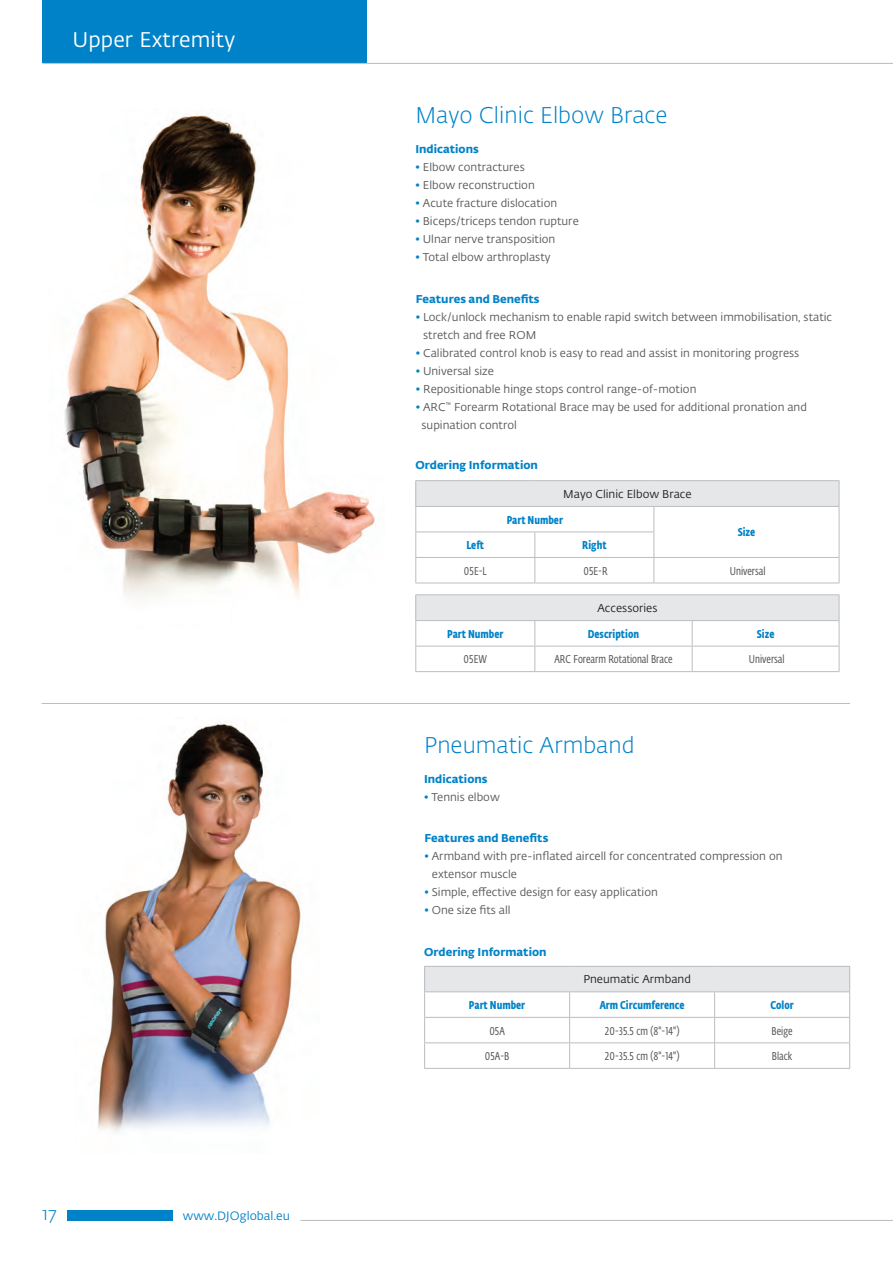
<style>
.page{position:relative;width:893px;height:1263px;background:#fff}
.page>*{position:absolute;margin:0;border:0;box-sizing:border-box;transform-origin:0 0}
.Product_names{font:300 22.5px "Fedra Sans Alt Pro";color:#0082c8}
.BodyCopy_2_product{font:21px "Fedra Sans Alt Pro";letter-spacing:.005em;color:#fff}
.t1{font:300 18px "Fedra Sans Alt Pro";color:#0082c8}
.t2{font:12px "Fedra Sans Alt Std";color:#0082c8}
.t3{font:11.25px/18px "Fedra Sans Alt Pro";color:#57585a}
.OrderInfo_Body_2_Pro{font:11.25px "Fe Sa Cond Alt Pro";color:#57585a}
.t4{font:700 11.25px "Fedra Sans Alt Pro";color:#0082c8}
.t5{font:700 11.25px "Fe Sa Cond Alt Pro";color:#0082c8}
.t6{font:11.25px "Fedra Sans Alt Pro";color:#231f20}
.s1{color:#0082c8}
</style>
<div class="page">
<div style="left:43px;top:0;width:324px;height:63px;background:#0082c8"></div>
<hr style="left:43px;top:63px;width:850px;height:1px;background:#bcbdc0">
<div style="left:67px;top:1210px;width:106px;height:11px;background:#0082c8"></div>
<hr style="left:300px;top:1220px;width:593px;height:1px;background:#bcbdc0">
<img style="left:98px;top:723px;width:205px;height:409px">
<hr style="left:42px;top:703px;width:808px;height:1px;background:#bcbdc0">
<hr style="left:424px;top:1068px;width:146px;height:1px;background:#bcbdc0">
<hr style="left:570px;top:1068px;width:145px;height:1px;background:#bcbdc0">
<hr style="left:715px;top:1068px;width:135px;height:1px;background:#bcbdc0">
<hr style="left:424px;top:966px;width:146px;height:1px;background:#bcbdc0">
<hr style="left:570px;top:966px;width:145px;height:1px;background:#bcbdc0">
<hr style="left:715px;top:966px;width:135px;height:1px;background:#bcbdc0">
<svg style="left:424px;top:967px;width:426px;height:101px"></svg>
<hr style="left:715px;top:1017px;width:135px;height:1px;background:#bcbdc0">
<img style="left:64px;top:114px;width:311px;height:484px">
<hr style="left:415px;top:594px;width:120px;height:1px;background:#bcbdc0">
<hr style="left:535px;top:594px;width:157px;height:1px;background:#bcbdc0">
<hr style="left:692px;top:594px;width:147px;height:1px;background:#bcbdc0">
<svg style="left:415px;top:595px;width:425px;height:77px"></svg>
<hr style="left:692px;top:646px;width:147px;height:1px;background:#bcbdc0">
<hr style="left:415px;top:583px;width:120px;height:1px;background:#bcbdc0">
<hr style="left:535px;top:583px;width:119px;height:1px;background:#bcbdc0">
<hr style="left:654px;top:583px;width:185px;height:1px;background:#bcbdc0">
<hr style="left:415px;top:480px;width:120px;height:1px;background:#bcbdc0">
<hr style="left:535px;top:480px;width:119px;height:1px;background:#bcbdc0">
<hr style="left:654px;top:480px;width:185px;height:1px;background:#bcbdc0">
<svg style="left:415px;top:481px;width:425px;height:102px"></svg>
<hr style="left:654px;top:557px;width:185px;height:1px;background:#bcbdc0">
<p class="BodyCopy_2_product" style="left:73px;top:25px;width:164px">Upper Extremity</p>
<h3 class="t1" style="left:42px;top:1202px;width:16px">17</h3>
<p class="t2" style="left:183px;top:1208px;width:109px">www.DJOglobal.eu</p>
<p class="Product_names" style="left:415px;top:100px;width:254px">Mayo Clinic Elbow Brace</p>
<p class="t4" style="left:415px;top:140px;width:65px">Indications</p>
<p class="t3" style="left:415px;top:158px;width:111px"><span class="s1">•</span> Elbow contractures</p>
<p class="t3" style="left:415px;top:176px;width:121px"><span class="s1">•</span> Elbow reconstruction</p>
<p class="t3" style="left:415px;top:194px;width:143px"><span class="s1">•</span> Acute fracture dislocation</p>
<p class="t3" style="left:415px;top:212px;width:165px"><span class="s1">•</span> Biceps/triceps tendon rupture</p>
<p class="t3" style="left:415px;top:230px;width:141px"><span class="s1">•</span> Ulnar nerve transposition</p>
<p class="t3" style="left:415px;top:248px;width:137px"><span class="s1">•</span> Total elbow arthroplasty</p>
<p class="t4" style="left:416px;top:290px;width:125px">Features and Benefits</p>
<p class="t3" style="left:423px;top:308px;width:410px;text-indent:-8px"><span class="s1">•</span> Lock/unlock mechanism to enable rapid switch between immobilisation, static stretch and free ROM</p>
<p class="t3" style="left:416px;top:344px;width:385px"><span class="s1">•</span> Calibrated control knob is easy to read and assist in monitoring progress</p>
<p class="t3" style="left:416px;top:362px;width:80px"><span class="s1">•</span> Universal size</p>
<p class="t3" style="left:416px;top:380px;width:282px"><span class="s1">•</span> Repositionable hinge stops control range-of-motion</p>
<p class="t3" style="left:416px;top:398px;width:393px"><span class="s1">•</span> ARC<sup>™</sup> Forearm Rotational Brace may be used for additional pronation and</p>
<p class="t3" style="left:422px;top:416px;width:97px">supination control</p>
<p class="t4" style="left:415px;top:456px;width:124px">Ordering Information</p>
<p class="t6" style="left:563px;top:486px;width:130px">Mayo Clinic Elbow Brace</p>
<p class="t5" style="left:507px;top:511px;width:58px">Part Number</p>
<p class="t5" style="left:738px;top:524px;width:19px">Size</p>
<p class="t5" style="left:466px;top:537px;width:19px">Left</p>
<p class="t5" style="left:582px;top:537px;width:26px">Right</p>
<p class="OrderInfo_Body_2_Pro" style="left:464px;top:563px;width:24px">05E-L</p>
<p class="OrderInfo_Body_2_Pro" style="left:583px;top:563px;width:26px">05E-R</p>
<p class="OrderInfo_Body_2_Pro" style="left:730px;top:563px;width:37px">Universal</p>
<p class="t6" style="left:597px;top:600px;width:62px">Accessories</p>
<p class="t5" style="left:447px;top:625px;width:58px">Part Number</p>
<p class="t5" style="left:588px;top:625px;width:53px">Description</p>
<p class="t5" style="left:757px;top:625px;width:19px">Size</p>
<p class="OrderInfo_Body_2_Pro" style="left:464px;top:652px;width:25px">05EW</p>
<p class="OrderInfo_Body_2_Pro" style="left:554px;top:652px;width:120px">ARC Forearm Rotational Brace</p>
<p class="OrderInfo_Body_2_Pro" style="left:749px;top:652px;width:37px">Universal</p>
<p class="Product_names" style="left:424px;top:730px;width:212px">Pneumatic Armband</p>
<p class="t4" style="left:424px;top:770px;width:65px">Indications</p>
<p class="t3" style="left:424px;top:788px;width:77px"><span class="s1">•</span> Tennis elbow</p>
<p class="t4" style="left:424px;top:829px;width:125px">Features and Benefits</p>
<p class="t3" style="left:432px;top:847px;width:352px;text-indent:-8px"><span class="s1">•</span> Armband with pre-inflated aircell for concentrated compression on extensor muscle</p>
<p class="t3" style="left:424px;top:883px;width:235px"><span class="s1">•</span> Simple, effective design for easy application</p>
<p class="t3" style="left:424px;top:901px;width:88px"><span class="s1">•</span> One size fits all</p>
<p class="t4" style="left:424px;top:942px;width:124px">Ordering Information</p>
<p class="t6" style="left:583px;top:972px;width:109px">Pneumatic Armband</p>
<p class="t5" style="left:469px;top:997px;width:58px">Part Number</p>
<p class="t5" style="left:600px;top:997px;width:86px">Arm Circumference</p>
<p class="t5" style="left:770px;top:997px;width:25px">Color</p>
<p class="OrderInfo_Body_2_Pro" style="left:489px;top:1023px;width:17px">05A</p>
<p class="OrderInfo_Body_2_Pro" style="left:605px;top:1023px;width:76px">20-35.5 cm (8"-14")</p>
<p class="OrderInfo_Body_2_Pro" style="left:772px;top:1023px;width:23px">Beige</p>
<p class="OrderInfo_Body_2_Pro" style="left:485px;top:1048px;width:26px">05A-B</p>
<p class="OrderInfo_Body_2_Pro" style="left:605px;top:1048px;width:76px">20-35.5 cm (8"-14")</p>
<p class="OrderInfo_Body_2_Pro" style="left:772px;top:1048px;width:22px">Black</p>
</div>
